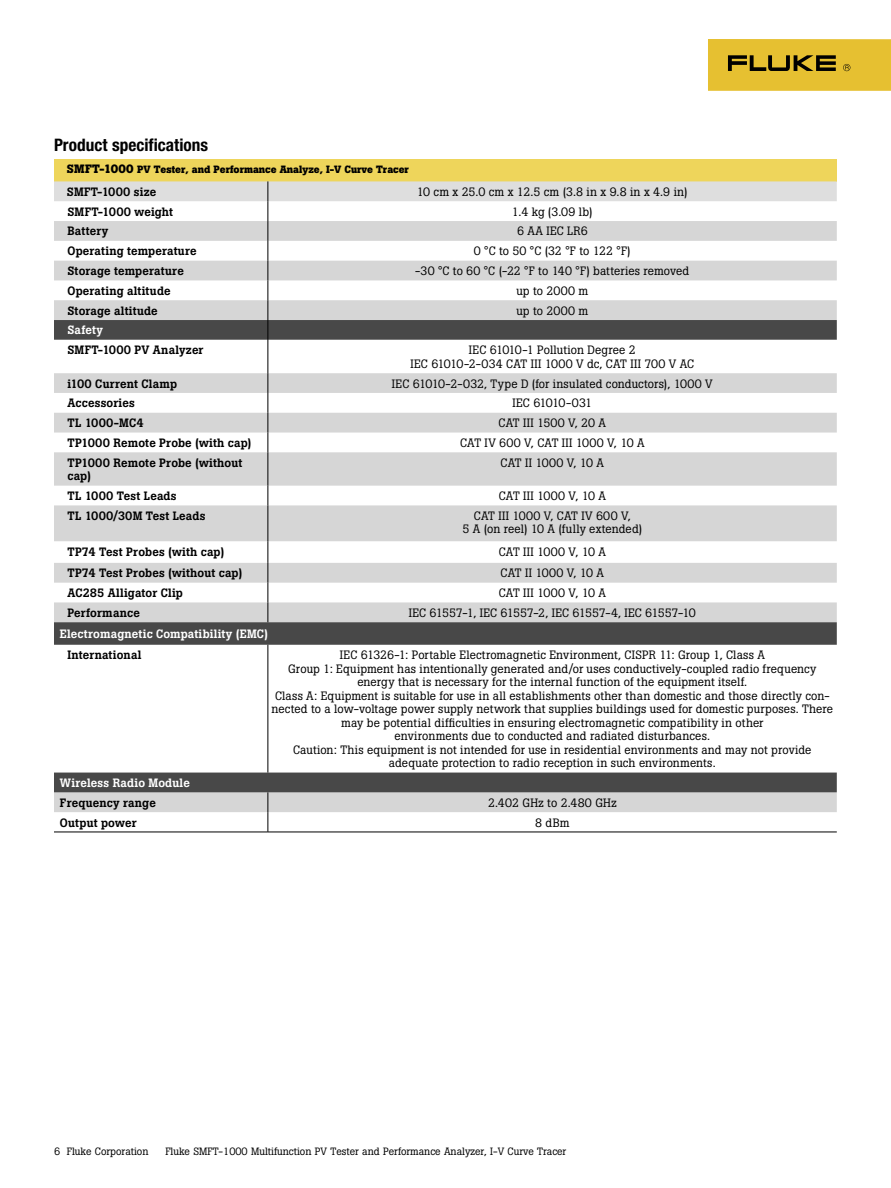
<style>
.page{position:relative;width:891px;height:1188px;background:#fff}
.page>*{position:absolute;margin:0;border:0;box-sizing:border-box;transform-origin:0 0}
.t1{font:700 condensed 17.25px "Helvetica Neue LT Pro";color:#000}
.t2{font:12px/13.5px "Boton Pro";letter-spacing:.01em;color:#000;text-align:center}
.t3{font:500 12px/13.5px "Boton Pro";letter-spacing:.01em;color:#000}
.t4{font:500 12px "Boton Pro";letter-spacing:.01em;color:#fff}
.t5{font:12px "Boton Pro";letter-spacing:-.02em;color:#000}
.t6{font:12px "Boton Pro";letter-spacing:-.055em;color:#000}
.t7{font:10.5px "Boton Pro";color:#000}
.t8{font:700 10.5px "Boton Pro";color:#000}
.s1{font-size:12px}
</style>
<div class="page">
<div style="left:708px;top:39px;width:183px;height:52px;background:#e6c031"></div>
<svg style="left:728px;top:55px;width:108px;height:16px"></svg>
<svg style="left:843px;top:64px;width:7px;height:7px"></svg>
<div style="left:54px;top:159px;width:783px;height:22px;background:#eed55b"></div>
<svg style="left:54px;top:452px;width:783px;height:360px;fill:#d6d6d6"></svg>
<svg style="left:54px;top:622px;width:783px;height:170px"></svg>
<svg style="left:54px;top:181px;width:783px;height:271px"></svg>
<hr style="left:268px;top:452px;width:1px;height:34px;background:#000">
<svg style="left:268px;top:486px;width:1px;height:19px"></svg>
<hr style="left:268px;top:505px;width:1px;height:36px;background:#000">
<svg style="left:268px;top:541px;width:1px;height:81px"></svg>
<hr style="left:268px;top:645px;width:1px;height:128px;background:#000">
<svg style="left:268px;top:792px;width:1px;height:40px"></svg>
<hr style="left:54px;top:832px;width:214px;height:1px;background:#000">
<hr style="left:268px;top:832px;width:569px;height:1px;background:#000">
<h1 class="t1" style="left:54px;top:134px;width:156px">Product specifications</h1>
<p class="t8" style="left:67px;top:163px;width:344px"><span class="s1">SMFT-1000</span> PV Tester, and Performance Analyze, I-V Curve Tracer</p>
<p class="t3" style="left:67px;top:185px;width:91px">SMFT-1000 size</p>
<p class="t2" style="left:417px;top:185px;width:272px">10 cm x 25.0 cm x 12.5 cm (3.8 in x 9.8 in x 4.9 in)</p>
<p class="t3" style="left:68px;top:205px;width:107px">SMFT-1000 weight</p>
<p class="t2" style="left:512px;top:205px;width:82px">1.4 kg (3.09 lb)</p>
<p class="t3" style="left:68px;top:225px;width:42px">Battery</p>
<p class="t2" style="left:517px;top:225px;width:72px">6 AA IEC LR6</p>
<p class="t3" style="left:68px;top:244px;width:131px">Operating temperature</p>
<p class="t2" style="left:474px;top:244px;width:158px">0 °C to 50 °C (32 °F to 122 °F)</p>
<p class="t3" style="left:68px;top:264px;width:118px">Storage temperature</p>
<p class="t2" style="left:415px;top:264px;width:276px">-30 °C to 60 °C (-22 °F to 140 °F) batteries removed</p>
<p class="t3" style="left:68px;top:284px;width:105px">Operating altitude</p>
<p class="t2" style="left:516px;top:284px;width:73px">up to 2000 m</p>
<p class="t3" style="left:68px;top:304px;width:92px">Storage altitude</p>
<p class="t2" style="left:516px;top:304px;width:73px">up to 2000 m</p>
<p class="t4" style="left:68px;top:322px;width:37px">Safety</p>
<p class="t3" style="left:68px;top:343px;width:138px">SMFT-1000 PV Analyzer</p>
<p class="t2" style="left:410px;top:343px;width:285px">IEC 61010-1 Pollution Degree 2<br>IEC 61010-2-034 CAT III 1000 V dc, CAT III 700 V AC</p>
<p class="t3" style="left:68px;top:377px;width:111px">i100 Current Clamp</p>
<p class="t2" style="left:392px;top:377px;width:322px">IEC 61010-2-032, Type D (for insulated conductors), 1000 V</p>
<p class="t3" style="left:68px;top:396px;width:69px">Accessories</p>
<p class="t6" style="left:512px;top:395px;width:81px">IEC 61010-031</p>
<p class="t3" style="left:68px;top:416px;width:78px">TL 1000-MC4</p>
<p class="t2" style="left:499px;top:416px;width:109px">CAT III 1500 V, 20 A</p>
<p class="t3" style="left:68px;top:436px;width:186px">TP1000 Remote Probe (with cap)</p>
<p class="t2" style="left:460px;top:436px;width:186px">CAT IV 600 V, CAT III 1000 V, 10 A</p>
<p class="t3" style="left:68px;top:456px;width:177px">TP1000 Remote Probe (without cap)</p>
<p class="t2" style="left:501px;top:456px;width:105px">CAT II 1000 V, 10 A</p>
<p class="t3" style="left:68px;top:489px;width:111px">TL 1000 Test Leads</p>
<p class="t2" style="left:499px;top:489px;width:109px">CAT III 1000 V, 10 A</p>
<p class="t3" style="left:68px;top:509px;width:140px">TL 1000/30M Test Leads</p>
<p class="t2" style="left:462px;top:509px;width:181px">CAT III 1000 V, CAT IV 600 V,<br>5 A (on reel) 10 A (fully extended)</p>
<p class="t3" style="left:67px;top:545px;width:159px">TP74 Test Probes (with cap)</p>
<p class="t2" style="left:499px;top:545px;width:109px">CAT III 1000 V, 10 A</p>
<p class="t3" style="left:67px;top:566px;width:177px">TP74 Test Probes (without cap)</p>
<p class="t2" style="left:501px;top:566px;width:105px">CAT II 1000 V, 10 A</p>
<p class="t3" style="left:67px;top:586px;width:117px">AC285 Alligator Clip</p>
<p class="t2" style="left:499px;top:586px;width:109px">CAT III 1000 V, 10 A</p>
<p class="t3" style="left:67px;top:606px;width:74px">Performance</p>
<p class="t5" style="left:409px;top:605px;width:289px">IEC 61557-1, IEC 61557-2, IEC 61557-4, IEC 61557-10</p>
<p class="t4" style="left:60px;top:626px;width:210px">Electromagnetic Compatibility (EMC)</p>
<p class="t3" style="left:67px;top:648px;width:76px">International</p>
<p class="t2" style="left:272px;top:648px;width:563px">IEC 61326-1: Portable Electromagnetic Environment, CISPR 11: Group 1, Class A<br>Group 1: Equipment has intentionally generated and/or uses conductively-coupled radio frequency energy that is necessary for the internal function of the equipment itself.<br>Class A: Equipment is suitable for use in all establishments other than domestic and those directly con&shy;nected to a low-voltage power supply network that supplies buildings used for domestic purposes. There may be potential difficulties in ensuring electromagnetic compatibility in other<br>environments due to conducted and radiated disturbances.<br>Caution: This equipment is not intended for use in residential environments and may not provide adequate protection to radio reception in such environments.</p>
<p class="t4" style="left:60px;top:775px;width:131px">Wireless Radio Module</p>
<p class="t3" style="left:60px;top:796px;width:97px">Frequency range</p>
<p class="t2" style="left:488px;top:796px;width:130px">2.402 GHz to 2.480 GHz</p>
<p class="t3" style="left:60px;top:816px;width:78px">Output power</p>
<p class="t2" style="left:535px;top:816px;width:36px">8 dBm</p>
<p class="t7" style="left:54px;top:1144px;width:96px">6 Fluke Corporation</p>
<p class="t7" style="left:165px;top:1144px;width:402px">Fluke SMFT-1000 Multifunction PV Tester and Performance Analyzer, I-V Curve Tracer</p>
</div>
